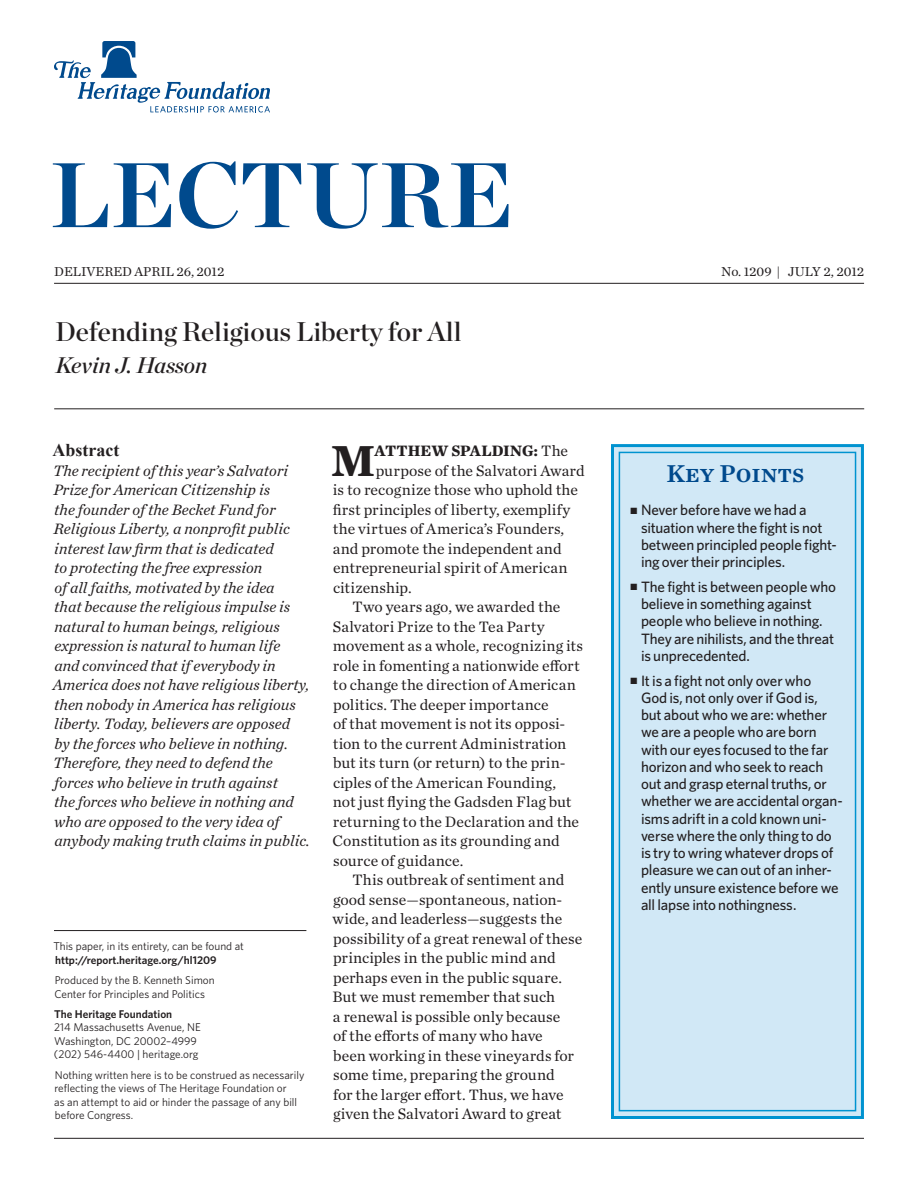
<style>
.page{position:relative;width:918px;height:1188px;background:#fff}
.page>*{position:absolute;margin:0;border:0;box-sizing:border-box;transform-origin:0 0}
.t1{font:91.5px "Chronicle Display Bold SC800";color:#004a8d}
.Body_text-1st_para{font:700 45.45px "Chronicle Text G1";color:#231f20}
.t2{font:27px "Chronicle Display Semi";color:#231f20}
.t3{font:25.5px "Chronicle Text G1 Semi";color:#004a8d}
.Author_byline{font:italic 22.5px "Chronicle Display Semi";color:#231f20}
.Heading1{font:700 18px "Times New Roman";color:#231f20}
.Body_Text{font:15.75px/19.5px "Chronicle Text G1";color:#231f20}
.Abstract{font:italic 15.75px/19.5px "Chronicle Text G1";color:#231f20}
.Body_text-1st_para-2{font:15.75px "Chronicle Text G1";color:#231f20}
.Body_text-1st_para-3{font:700 15.75px "Chronicle Text G1";color:#231f20}
.t4{font:500 15px/17.2px "Whitney";letter-spacing:-.015em;color:#231f20}
.t5{font:13.5px "Chronicle Text G1";color:#231f20}
.Info_Box{font:11.25px/13.5px "Whitney";color:#231f20}
.t6{font:600 11.25px "Whitney";color:#231f20}
.s1{font-weight:400}
</style>
<div class="page">
<div style="left:611px;top:444px;width:253px;height:675px;background:#d1e8f6;border:3px solid #0093d0"></div>
<div style="left:619px;top:452px;width:237px;height:659px;border:2px solid #0093d0"></div>
<svg style="left:54px;top:41px;width:216px;height:71px"></svg>
<hr style="left:54px;top:283px;width:810px;height:1px;background:#231f20">
<hr style="left:54px;top:409px;width:810px;height:1px;background:#231f20">
<hr style="left:54px;top:930px;width:252px;height:1px;background:#231f20">
<hr style="left:54px;top:1138px;width:810px;height:1px;background:#231f20">
<h1 class="t1" style="left:51px;top:121px;width:465px">LECTURE</h1>
<p class="t5" style="left:54px;top:262px;width:172px">DELIVERED APRIL 26, 2012</p>
<p class="t2" style="left:55px;top:311px;width:408px">Defending Religious Liberty for All</p>
<p class="Author_byline" style="left:55px;top:347px;width:154px">Kevin J. Hasson</p>
<h1 class="Heading1" style="left:53px;top:438px;width:68px">Abstract</h1>
<p class="Abstract" style="left:52px;top:460px;width:259px">The recipient of this year’s Salvatori Prize for American Citizenship is<br>the founder of the Becket Fund for Religious Liberty, a nonprofit public interest law firm that is dedicated<br>to protecting the free expression<br>of all faiths, motivated by the idea<br>that because the religious impulse is natural to human beings, religious expression is natural to human life<br>and convinced that if everybody in America does not have religious liberty, then nobody in America has religious liberty. Today, believers are opposed<br>by the forces who believe in nothing.<br>Therefore, they need to defend the forces who believe in truth against<br>the forces who believe in nothing and who are opposed to the very idea of anybody making truth claims in public.</p>
<p class="Info_Box" style="left:53px;top:939px;width:192px">This paper, in its entirety, can be found at</p>
<p class="t6" style="left:55px;top:952px;width:163px">http://report.heritage.org/hl1209</p>
<p class="Info_Box" style="left:55px;top:973px;width:162px">Produced by the B. Kenneth Simon<br>Center for Principles and Politics</p>
<p class="t6" style="left:54px;top:1006px;width:120px">The Heritage Foundation</p>
<p class="Info_Box" style="left:54px;top:1020px;width:148px">214 Massachusetts Avenue, NE</p>
<p class="Info_Box" style="left:54px;top:1034px;width:144px">Washington, DC 20002–4999</p>
<p class="Info_Box" style="left:54px;top:1047px;width:146px">(202) 546-4400 | heritage.org</p>
<p class="Info_Box" style="left:54px;top:1068px;width:252px">Nothing written here is to be construed as necessarily reflecting the views of The Heritage Foundation or<br>as an attempt to aid or hinder the passage of any bill before Congress.</p>
<p class="Body_text-1st_para" style="left:331px;top:424px;width:46px">M</p>
<p class="Body_text-1st_para-3" style="left:375px;top:438px;width:195px">ATTHEW SPALDING: <span class="s1">The</span></p>
<p class="Body_text-1st_para-2" style="left:376px;top:458px;width:211px">purpose of the Salvatori Award</p>
<p class="Body_text-1st_para-2" style="left:333px;top:478px;width:247px">is to recognize those who uphold the</p>
<p class="Body_text-1st_para-2" style="left:333px;top:497px;width:239px">first principles of liberty, exemplify</p>
<p class="Body_text-1st_para-2" style="left:333px;top:517px;width:233px">the virtues of America’s Founders,</p>
<p class="Body_text-1st_para-2" style="left:333px;top:536px;width:230px">and promote the independent and</p>
<p class="Body_text-1st_para-2" style="left:333px;top:556px;width:236px">entrepreneurial spirit of American</p>
<p class="Body_text-1st_para-2" style="left:333px;top:575px;width:80px">citizenship.</p>
<p class="Body_Text" style="left:333px;top:596px;width:252px;text-indent:20px">Two years ago, we awarded the Salvatori Prize to the Tea Party movement as a whole, recognizing its role in fomenting a nationwide effort to change the direction of American politics. The deeper importance<br>of that movement is not its opposi&shy;tion to the current Administration but its turn (or return) to the prin&shy;ciples of the American Founding,<br>not just flying the Gadsden Flag but returning to the Declaration and the Constitution as its grounding and source of guidance.</p>
<p class="Body_Text" style="left:332px;top:869px;width:252px;text-indent:20px">This outbreak of sentiment and good sense—spontaneous, nation&shy;wide, and leaderless—suggests the possibility of a great renewal of these principles in the public mind and perhaps even in the public square.<br>But we must remember that such<br>a renewal is possible only because<br>of the efforts of many who have<br>been working in these vineyards for some time, preparing the ground<br>for the larger effort. Thus, we have given the Salvatori Award to great</p>
<p class="t5" style="left:721px;top:262px;width:144px">No. 1209 | JULY 2, 2012</p>
<h3 class="t3" style="left:666px;top:454px;width:139px">Key Points</h3>
<p class="t4" style="left:641px;top:501px;width:197px;text-indent:-10px">■ Never before have we had a situation where the fight is not between principled people fight&shy;ing over their principles.</p>
<p class="t4" style="left:641px;top:578px;width:197px;text-indent:-10px">■ The fight is between people who believe in something against people who believe in nothing.<br>They are nihilists, and the threat is unprecedented.</p>
<p class="t4" style="left:641px;top:672px;width:203px;text-indent:-10px">■ It is a fight not only over who<br>God is, not only over if God is,<br>but about who we are: whether we are a people who are born with our eyes focused to the far horizon and who seek to reach out and grasp eternal truths, or whether we are accidental organ&shy;isms adrift in a cold known uni&shy;verse where the only thing to do is try to wring whatever drops of pleasure we can out of an inher&shy;ently unsure existence before we all lapse into nothingness.</p>
</div>
